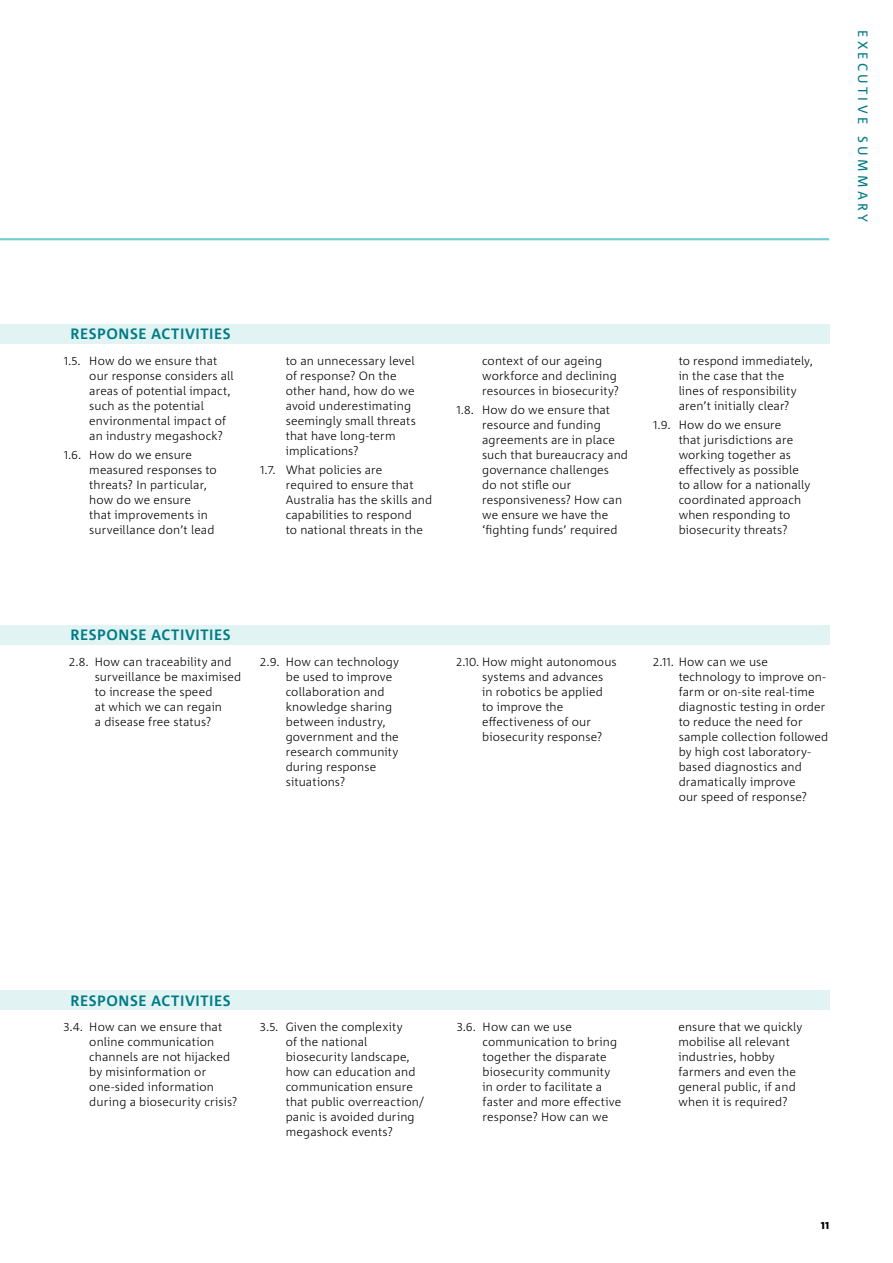
<style>
.page{position:relative;width:893px;height:1263px;background:#fff}
.page>*{position:absolute;margin:0;border:0;box-sizing:border-box;transform-origin:0 0}
.Body_Copy{font:700 15px "Corpid C1";letter-spacing:.035em;color:#007b85}
.t1{font:13.5px "Corpid C1";letter-spacing:.245em;color:#007b85}
.Table_3_body_bullets{font:300 12px/15px "Corpid C1";letter-spacing:.01em;color:#000}
.Table_3_body_bullets-2{font:300 12px/15px "Corpid C1";letter-spacing:.01em;color:#000;scale:.94 1}
.t2{font:800 10.5px "Corpid C1";color:#000}
</style>
<div class="page">
<hr style="left:0;top:238px;width:829px;height:2px;background:#72cbd2">
<div style="left:0;top:324px;width:829px;height:20px;background:#e1f3f3"></div>
<div style="left:0;top:625px;width:829px;height:20px;background:#e1f3f3"></div>
<div style="left:0;top:990px;width:829px;height:20px;background:#e1f3f3"></div>
<p class="t1" style="left:871px;top:30px;width:194px;rotate:90deg">EXECUTIVE SUMMARY</p>
<p class="Body_Copy" style="left:70px;top:325px;width:162px">RESPONSE ACTIVITIES</p>
<p class="Table_3_body_bullets" style="left:89px;top:353px;width:146px;text-indent:-26px">1.5. How do we ensure that our response considers all areas of potential impact, such as the potential environmental impact of an industry megashock?</p>
<p class="Table_3_body_bullets" style="left:89px;top:447px;width:129px;text-indent:-26px">1.6. How do we ensure measured responses to threats? In particular, how do we ensure<br>that improvements in surveillance don’t lead</p>
<p class="Table_3_body_bullets" style="left:286px;top:353px;width:132px">to an unnecessary level of response? On the other hand, how do we avoid underestimating seemingly small threats that have long-term implications?</p>
<p class="Table_3_body_bullets" style="left:286px;top:462px;width:148px;text-indent:-26px">1.7. What policies are required to ensure that<br>Australia has the skills and capabilities to respond<br>to national threats in the</p>
<p class="Table_3_body_bullets" style="left:482px;top:353px;width:138px">context of our ageing workforce and declining resources in biosecurity?</p>
<p class="Table_3_body_bullets" style="left:482px;top:402px;width:147px;text-indent:-26px">1.8. How do we ensure that resource and funding agreements are in place such that bureaucracy and governance challenges<br>do not stifle our responsiveness? How can we ensure we have the ‘fighting funds’ required</p>
<p class="Table_3_body_bullets" style="left:679px;top:353px;width:136px">to respond immediately, in the case that the<br>lines of responsibility aren’t initially clear?</p>
<p class="Table_3_body_bullets" style="left:679px;top:417px;width:133px;text-indent:-26px">1.9. How do we ensure<br>that jurisdictions are working together as effectively as possible to allow for a nationally coordinated approach when responding to biosecurity threats?</p>
<p class="Body_Copy" style="left:70px;top:626px;width:162px">RESPONSE ACTIVITIES</p>
<p class="Table_3_body_bullets" style="left:95px;top:654px;width:148px;text-indent:-26px">2.8. How can traceability and surveillance be maximised to increase the speed<br>at which we can regain<br>a disease free status?</p>
<p class="Table_3_body_bullets" style="left:286px;top:654px;width:115px;text-indent:-26px">2.9. How can technology be used to improve collaboration and knowledge sharing between industry, government and the research community during response situations?</p>
<p class="Table_3_body_bullets-2" style="left:482px;top:654px;width:145px;text-indent:-26px">2.10. How might autonomous systems and advances in robotics be applied to improve the effectiveness of our biosecurity response?</p>
<p class="Table_3_body_bullets" style="left:679px;top:654px;width:151px;text-indent:-26px">2.11. How can we use technology to improve on&shy;farm or on-site real-time diagnostic testing in order to reduce the need for sample collection followed by high cost laboratory&shy;based diagnostics and dramatically improve<br>our speed of response?</p>
<p class="Body_Copy" style="left:70px;top:991px;width:162px">RESPONSE ACTIVITIES</p>
<p class="Table_3_body_bullets" style="left:89px;top:1019px;width:150px;text-indent:-26px">3.4. How can we ensure that online communication channels are not hijacked by misinformation or one-sided information during a biosecurity crisis?</p>
<p class="Table_3_body_bullets" style="left:286px;top:1019px;width:140px;text-indent:-26px">3.5. Given the complexity<br>of the national biosecurity landscape, how can education and communication ensure that public overreaction/ panic is avoided during megashock events?</p>
<p class="Table_3_body_bullets" style="left:483px;top:1019px;width:140px;text-indent:-26px">3.6. How can we use communication to bring together the disparate biosecurity community in order to facilitate a faster and more effective response? How can we</p>
<p class="Table_3_body_bullets" style="left:678px;top:1019px;width:125px">ensure that we quickly mobilise all relevant industries, hobby farmers and even the general public, if and when it is required?</p>
<p class="t2" style="left:821px;top:1218px;width:10px">11</p>
</div>
